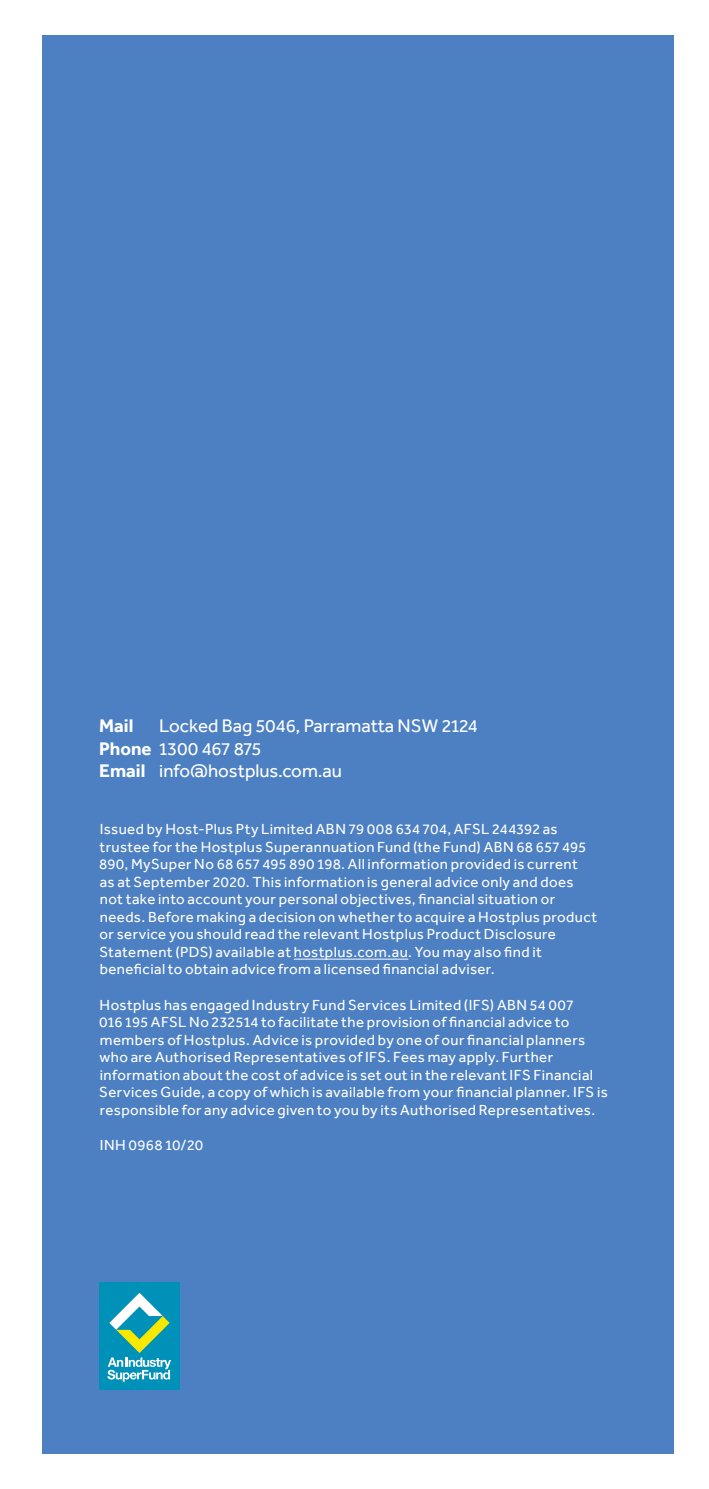
<style>
.page{position:relative;width:709px;height:1489px;background:#fff}
.page>*{position:absolute;margin:0;border:0;box-sizing:border-box;transform-origin:0 0}
.t1{font:18.75px/22.5px "Effra";color:#fff}
.t2{font:700 18.75px "Effra";color:#fff}
.t3{font:15px/17.5px "Effra";letter-spacing:.03em;color:#fff}
.s1{font-weight:700}
</style>
<div class="page">
<div style="left:43px;top:35px;width:630px;height:1418px;background:#4d80c2"></div>
<div style="left:99px;top:1281px;width:80px;height:108px;background:#0091b9"></div>
<svg style="left:107px;top:1292px;width:64px;height:89px"></svg>
<hr style="left:294px;top:958px;width:114px;height:1px;background:#fff">
<p class="t1" style="left:99px;top:714px;width:380px;text-indent:60px">Locked Bag 5046, Parramatta NSW 2124<br><span class="s1">Phone</span> 1300 467 875<br><span class="s1">Email</span> info@hostplus.com.au</p>
<p class="t2" style="left:99px;top:714px;width:36px">Mail</p>
<p class="t3" style="left:99px;top:820px;width:499px">Issued by Host-Plus Pty Limited ABN 79 008 634 704, AFSL 244392 as trustee for the Hostplus Superannuation Fund (the Fund) ABN 68 657 495<br>890, MySuper No 68 657 495 890 198. All information provided is current<br>as at September 2020. This information is general advice only and does not take into account your personal objectives, financial situation or needs. Before making a decision on whether to acquire a Hostplus product or service you should read the relevant Hostplus Product Disclosure Statement (PDS) available at hostplus.com.au. You may also find it beneficial to obtain advice from a licensed financial adviser.</p>
<p class="t3" style="left:99px;top:995px;width:510px">Hostplus has engaged Industry Fund Services Limited (IFS) ABN 54 007<br>016 195 AFSL No 232514 to facilitate the provision of financial advice to members of Hostplus. Advice is provided by one of our financial planners who are Authorised Representatives of IFS. Fees may apply. Further information about the cost of advice is set out in the relevant IFS Financial Services Guide, a copy of which is available from your financial planner. IFS is responsible for any advice given to you by its Authorised Representatives.</p>
<p class="t3" style="left:100px;top:1135px;width:105px">INH 0968 10/20</p>
</div>
